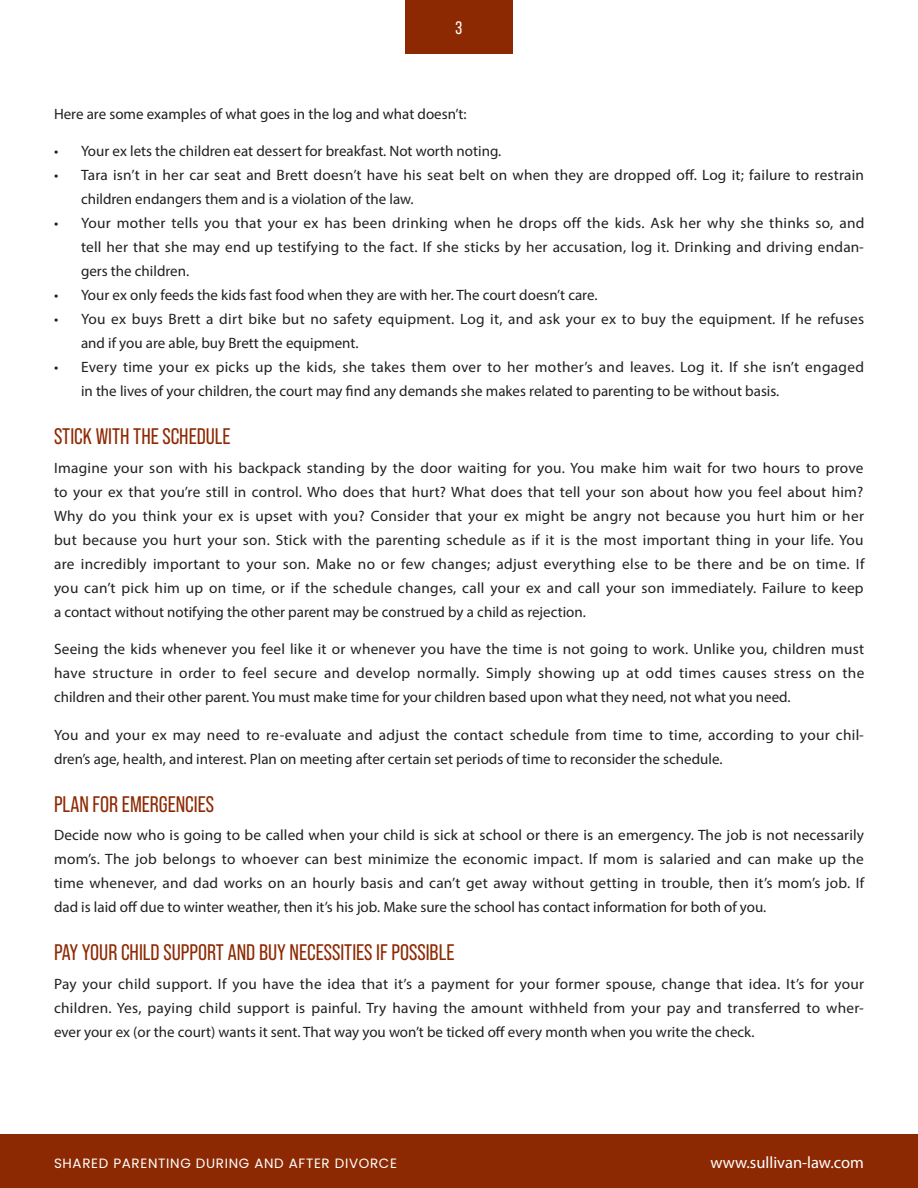
<style>
.page{position:relative;width:918px;height:1188px;background:#fff}
.page>*{position:absolute;margin:0;border:0;box-sizing:border-box;transform-origin:0 0}
.t1{font:22.5px "Bebas Neue Pro";color:#8d2902}
.t2{font:18px "Bebas Neue Pro";color:#fff}
.t3{font:16.5px "Myriad Pro";color:#fff}
.t4{font:15px/24px "Myriad Pro";color:#231f20;text-align:justify}
.t5{font:13.5px "Poppins";letter-spacing:.05em;color:#fff}
</style>
<div class="page">
<div style="left:405px;top:0;width:108px;height:54px;background:#8d2902"></div>
<div style="left:0;top:1134px;width:918px;height:54px;background:#8d2902"></div>
<p class="t2" style="left:456px;top:18px;width:8px">3</p>
<p class="t4" style="left:54px;top:102px;width:414px">Here are some examples of what goes in the log and what doesn’t:</p>
<p class="t4" style="left:54px;top:139px;width:449px">• Your ex lets the children eat dessert for breakfast. Not worth noting.</p>
<p class="t4" style="left:81px;top:163px;width:785px;text-indent:-27px">• Tara isn’t in her car seat and Brett doesn’t have his seat belt on when they are dropped off. Log it; failure to restrain children endangers them and is a violation of the law.</p>
<p class="t4" style="left:81px;top:211px;width:785px;text-indent:-27px">• Your mother tells you that your ex has been drinking when he drops off the kids. Ask her why she thinks so, and tell her that she may end up testifying to the fact. If she sticks by her accusation, log it. Drinking and driving endan&shy;gers the children.</p>
<p class="t4" style="left:54px;top:283px;width:545px">• Your ex only feeds the kids fast food when they are with her. The court doesn’t care.</p>
<p class="t4" style="left:81px;top:307px;width:785px;text-indent:-27px">• You ex buys Brett a dirt bike but no safety equipment. Log it, and ask your ex to buy the equipment. If he refuses and if you are able, buy Brett the equipment.</p>
<p class="t4" style="left:81px;top:355px;width:784px;text-indent:-27px">• Every time your ex picks up the kids, she takes them over to her mother’s and leaves. Log it. If she isn’t engaged in the lives of your children, the court may find any demands she makes related to parenting to be without basis.</p>
<h1 class="t1" style="left:54px;top:424px;width:178px">STICK WITH THE SCHEDULE</h1>
<p class="t4" style="left:54px;top:456px;width:812px">Imagine your son with his backpack standing by the door waiting for you. You make him wait for two hours to prove to your ex that you’re still in control. Who does that hurt? What does that tell your son about how you feel about him?<br>Why do you think your ex is upset with you? Consider that your ex might be angry not because you hurt him or her but because you hurt your son. Stick with the parenting schedule as if it is the most important thing in your life. You are incredibly important to your son. Make no or few changes; adjust everything else to be there and be on time. If you can’t pick him up on time, or if the schedule changes, call your ex and call your son immediately. Failure to keep a contact without notifying the other parent may be construed by a child as rejection.</p>
<p class="t4" style="left:54px;top:637px;width:812px">Seeing the kids whenever you feel like it or whenever you have the time is not going to work. Unlike you, children must have structure in order to feel secure and develop normally. Simply showing up at odd times causes stress on the children and their other parent. You must make time for your children based upon what they need, not what you need.</p>
<p class="t4" style="left:54px;top:723px;width:812px">You and your ex may need to re-evaluate and adjust the contact schedule from time to time, according to your chil&shy;dren’s age, health, and interest. Plan on meeting after certain set periods of time to reconsider the schedule.</p>
<h1 class="t1" style="left:54px;top:791px;width:162px">PLAN FOR EMERGENCIES</h1>
<p class="t4" style="left:54px;top:823px;width:812px">Decide now who is going to be called when your child is sick at school or there is an emergency. The job is not necessarily mom’s. The job belongs to whoever can best minimize the economic impact. If mom is salaried and can make up the time whenever, and dad works on an hourly basis and can’t get away without getting in trouble, then it’s mom’s job. If dad is laid off due to winter weather, then it’s his job. Make sure the school has contact information for both of you.</p>
<h1 class="t1" style="left:54px;top:940px;width:402px">PAY YOUR CHILD SUPPORT AND BUY NECESSITIES IF POSSIBLE</h1>
<p class="t4" style="left:54px;top:972px;width:812px">Pay your child support. If you have the idea that it’s a payment for your former spouse, change that idea. It’s for your children. Yes, paying child support is painful. Try having the amount withheld from your pay and transferred to wher&shy;ever your ex (or the court) wants it sent. That way you won’t be ticked off every month when you write the check.</p>
<p class="t5" style="left:54px;top:1156px;width:345px">SHARED PARENTING DURING AND AFTER DIVORCE</p>
<p class="t3" style="left:710px;top:1153px;width:155px">www.sullivan-law.com</p>
</div>
